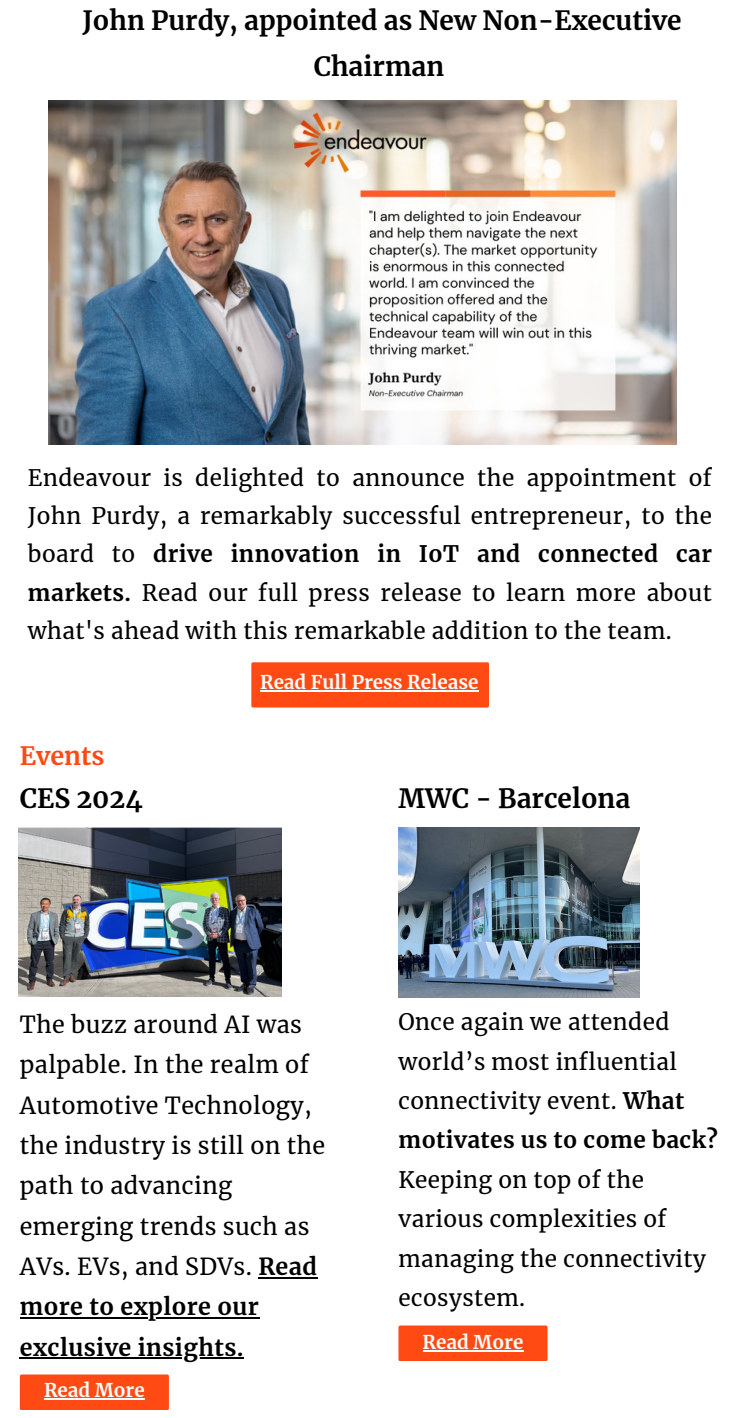
<style>
.page{position:relative;width:745px;height:1418px;background:#fff}
.page>*{position:absolute;margin:0;border:0;box-sizing:border-box;transform-origin:0 0}
.t1{font:700 26.25px/46px "Merriweather";color:#000;text-align:center}
.t2{font:700 25px "Merriweather";color:#ff4a13}
.t3{font:23.25px/40.2px "Merriweather";letter-spacing:.02em;color:#000}
.t4{font:22.5px/39.4px "Merriweather";letter-spacing:.02em;color:#000}
.t5{font:700 18.75px "Merriweather";color:#fff}
.s1{font-weight:700}
</style>
<div class="page">
<img style="left:49px;top:100px;width:627px;height:344px">
<img style="left:19px;top:827px;width:262px;height:170px">
<div style="left:251px;top:662px;width:238px;height:45px;background:#ff4a13"></div>
<hr style="left:260px;top:689px;width:218px;height:2px;background:#fff">
<img style="left:398px;top:827px;width:241px;height:170px">
<hr style="left:258px;top:1276px;width:59px;height:2px;background:#000">
<hr style="left:20px;top:1317px;width:239px;height:2px;background:#000">
<hr style="left:20px;top:1357px;width:224px;height:2px;background:#000">
<div style="left:20px;top:1374px;width:149px;height:36px;background:#ff4a13"></div>
<hr style="left:44px;top:1397px;width:101px;height:2px;background:#fff">
<div style="left:398px;top:1325px;width:149px;height:36px;background:#ff4a13"></div>
<hr style="left:422px;top:1350px;width:101px;height:1px;background:#fff">
<p class="t1" style="left:83px;top:-2px;width:600px">John Purdy, appointed as New Non-Executive<br>Chairman</p>
<p class="t4" style="left:28px;top:458px;width:685px;line-height:38.5px;text-align:justify">Endeavour is delighted to announce the appointment of John Purdy, a remarkably successful entrepreneur, to the board to <span class="s1">drive innovation in IoT and connected car markets.</span> Read our full press release to learn more about what's ahead with this remarkable addition to the team.</p>
<p class="t2" style="left:20px;top:740px;width:86px">Events</p>
<p class="t1" style="left:20px;top:776px;width:124px">CES 2024</p>
<p class="t5" style="left:260px;top:670px;width:220px">Read Full Press Release</p>
<p class="t1" style="left:398px;top:776px;width:233px">MWC - Barcelona</p>
<p class="t3" style="left:20px;top:1004px;width:307px">The buzz around AI was palpable. In the realm of<br>Automotive Technology, the industry is still on the path to advancing emerging trends such as<br>AVs. EVs, and SDVs. <span class="s1">Read more to explore our exclusive insights.</span></p>
<p class="t5" style="left:44px;top:1378px;width:102px">Read More</p>
<p class="t4" style="left:398px;top:1002px;width:320px">Once again we attended world’s most influential connectivity event. <span class="s1">What motivates us to come back?</span></p>
<p class="t4" style="left:398px;top:1160px;width:309px">Keeping on top of the various complexities of managing the connectivity ecosystem.</p>
<p class="t5" style="left:422px;top:1330px;width:102px">Read More</p>
</div>
